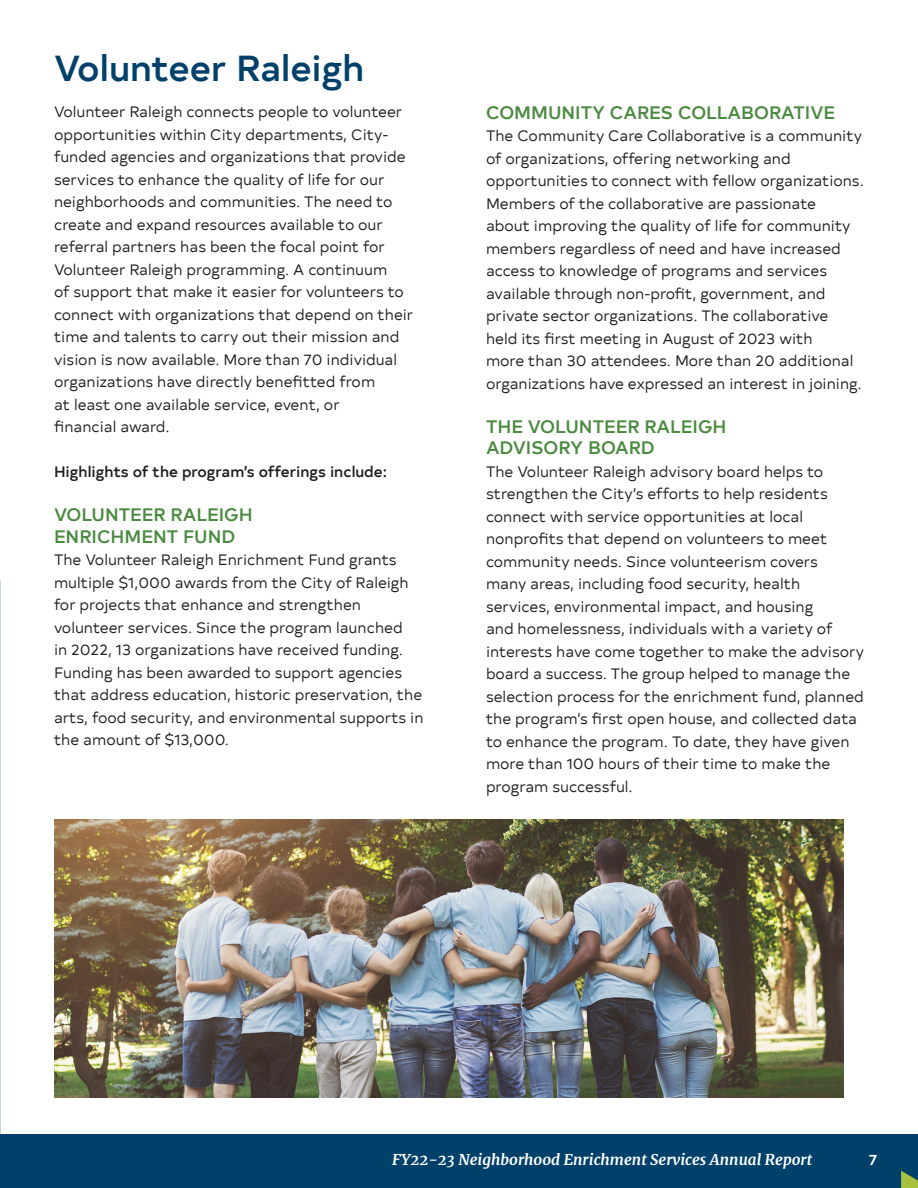
<style>
.page{position:relative;width:918px;height:1188px;background:#fff}
.page>*{position:absolute;margin:0;border:0;box-sizing:border-box;transform-origin:0 0}
.Heading_2{font:500 36px "Typold";color:#00416b}
.Heading_3{font:500 18px "Typold";color:#4a8b3f}
.Paragraph_Text_-_Single_Column{font:15px/22.5px "Typold";color:#231f20}
.t1{font:italic 700 15px "Merriweather";color:#fff}
.Paragraph_Text_-_Single_Column-2{font:500 15px "Typold";color:#231f20}
.t2{font:500 15px "Typold";color:#fff}
</style>
<div class="page">
<div style="left:0;top:1134px;width:918px;height:54px;background:#00416b"></div>
<svg style="left:901px;top:1171px;width:17px;height:17px"></svg>
<img style="left:54px;top:820px;width:790px;height:277px">
<svg style="left:0;top:829px;width:1px;height:71px"></svg>
<svg style="left:0;top:580px;width:1px;height:243px"></svg>
<p class="Heading_2" style="left:54px;top:39px;width:312px">Volunteer Raleigh</p>
<p class="Paragraph_Text_-_Single_Column" style="left:54px;top:99px;width:361px">Volunteer Raleigh connects people to volunteer opportunities within City departments, City&shy;funded agencies and organizations that provide services to enhance the quality of life for our neighborhoods and communities. The need to create and expand resources available to our referral partners has been the focal point for Volunteer Raleigh programming. A continuum<br>of support that make it easier for volunteers to connect with organizations that depend on their time and talents to carry out their mission and vision is now available. More than 70 individual organizations have directly benefitted from<br>at least one available service, event, or<br>financial award.</p>
<p class="Paragraph_Text_-_Single_Column-2" style="left:54px;top:460px;width:335px">Highlights of the program’s offerings include:</p>
<p class="Heading_3" style="left:54px;top:500px;width:200px">VOLUNTEER RALEIGH</p>
<p class="Heading_3" style="left:54px;top:522px;width:183px">ENRICHMENT FUND</p>
<p class="Paragraph_Text_-_Single_Column" style="left:54px;top:548px;width:371px">The Volunteer Raleigh Enrichment Fund grants multiple $1,000 awards from the City of Raleigh for projects that enhance and strengthen volunteer services. Since the program launched<br>in 2022, 13 organizations have received funding.<br>Funding has been awarded to support agencies that address education, historic preservation, the arts, food security, and environmental supports in the amount of $13,000.</p>
<p class="Heading_3" style="left:486px;top:98px;width:351px">COMMUNITY CARES COLLABORATIVE</p>
<p class="Paragraph_Text_-_Single_Column" style="left:486px;top:123px;width:379px">The Community Care Collaborative is a community of organizations, offering networking and opportunities to connect with fellow organizations.<br>Members of the collaborative are passionate<br>about improving the quality of life for community members regardless of need and have increased access to knowledge of programs and services available through non-profit, government, and private sector organizations. The collaborative<br>held its first meeting in August of 2023 with<br>more than 30 attendees. More than 20 additional organizations have expressed an interest in joining.</p>
<p class="Heading_3" style="left:486px;top:412px;width:242px">THE VOLUNTEER RALEIGH</p>
<p class="Heading_3" style="left:486px;top:433px;width:170px">ADVISORY BOARD</p>
<p class="Paragraph_Text_-_Single_Column" style="left:486px;top:459px;width:379px">The Volunteer Raleigh advisory board helps to strengthen the City’s efforts to help residents connect with service opportunities at local nonprofits that depend on volunteers to meet community needs. Since volunteerism covers<br>many areas, including food security, health services, environmental impact, and housing<br>and homelessness, individuals with a variety of interests have come together to make the advisory board a success. The group helped to manage the selection process for the enrichment fund, planned the program’s first open house, and collected data to enhance the program. To date, they have given more than 100 hours of their time to make the program successful.</p>
<p class="t1" style="left:392px;top:1149px;width:421px">FY22-23 Neighborhood Enrichment Services Annual Report</p>
<p class="t2" style="left:869px;top:1147px;width:9px">7</p>
</div>
